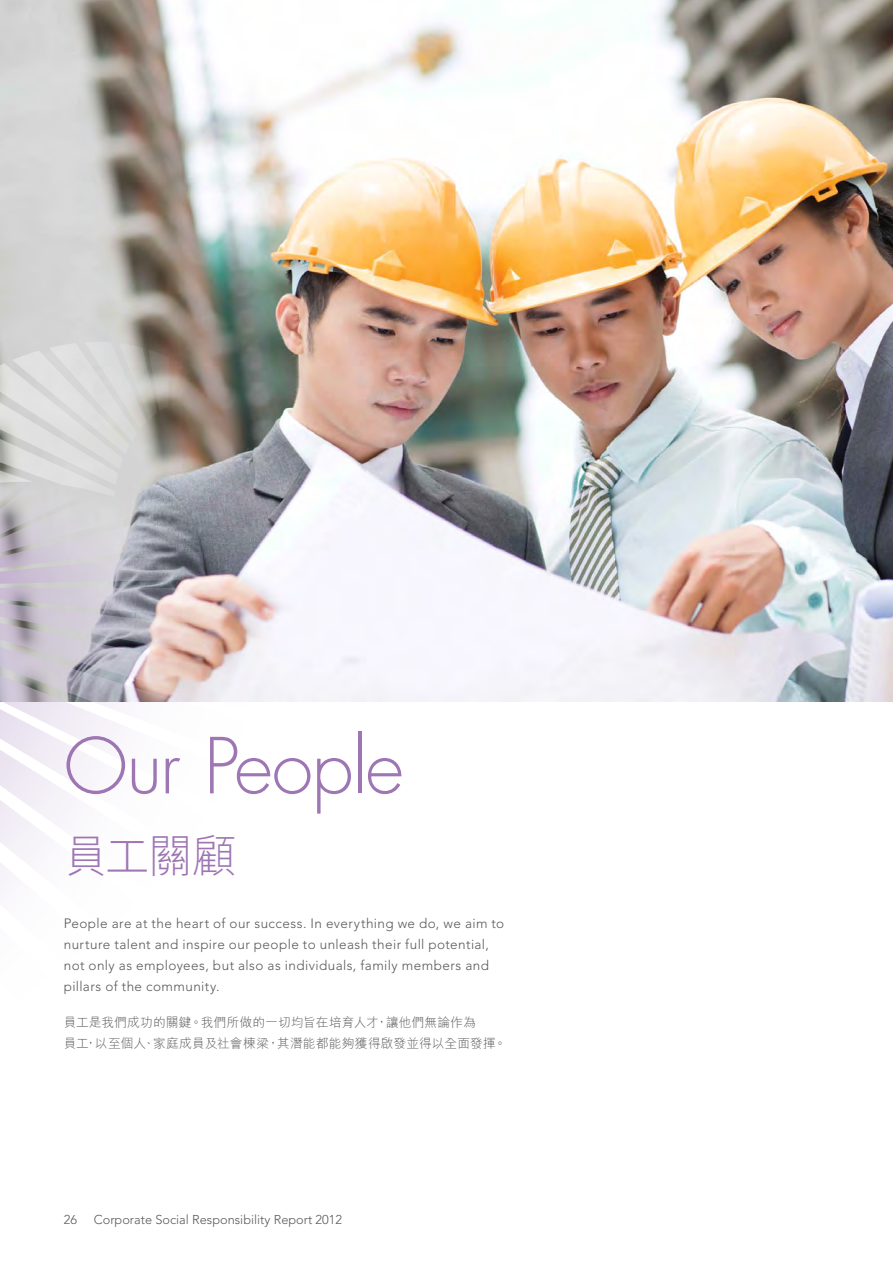
<style>
.page{position:relative;width:893px;height:1263px;background:#fff}
.page>*{position:absolute;margin:0;border:0;box-sizing:border-box;transform-origin:0 0}
.t1{font:300 75px "Futura";letter-spacing:-.02em;color:#9e76b4}
.t2{font:300 45px "M Hei HK";color:#9e76b4}
.t3{font:300 13.5px/21px "Avenir";letter-spacing:.03em;color:#58595b}
.t4{font:300 12.75px/21px "M Hei HK";letter-spacing:.01em;color:#58595b}
.t5{font:300 12.75px "Avenir";color:#58595b}
</style>
<div class="page">
<img style="left:0;top:0;width:893px;height:702px">
<svg style="left:0;top:342px;width:250px;height:546px"></svg>
<h1 class="t1" style="left:64px;top:720px;width:341px">Our People</h1>
<h2 class="t2" style="left:64px;top:824px;width:175px">員工關顧</h2>
<p class="t3" style="left:64px;top:913px;width:442px">People are at the heart of our success. In everything we do, we aim to nurture talent and inspire our people to unleash their full potential, not only as employees, but also as individuals, family members and pillars of the community.</p>
<p class="t4" style="left:64px;top:1012px;width:444px">員工是我們成功的關鍵。我們所做的一切均旨在培育人才，讓他們無論作為<br>員工，以至個人、家庭成員及社會棟梁，其潛能都能夠獲得啟發並得以全面發揮。</p>
<p class="t5" style="left:64px;top:1212px;width:15px">26</p>
<p class="t5" style="left:94px;top:1212px;width:250px">Corporate Social Responsibility Report 2012</p>
</div>
